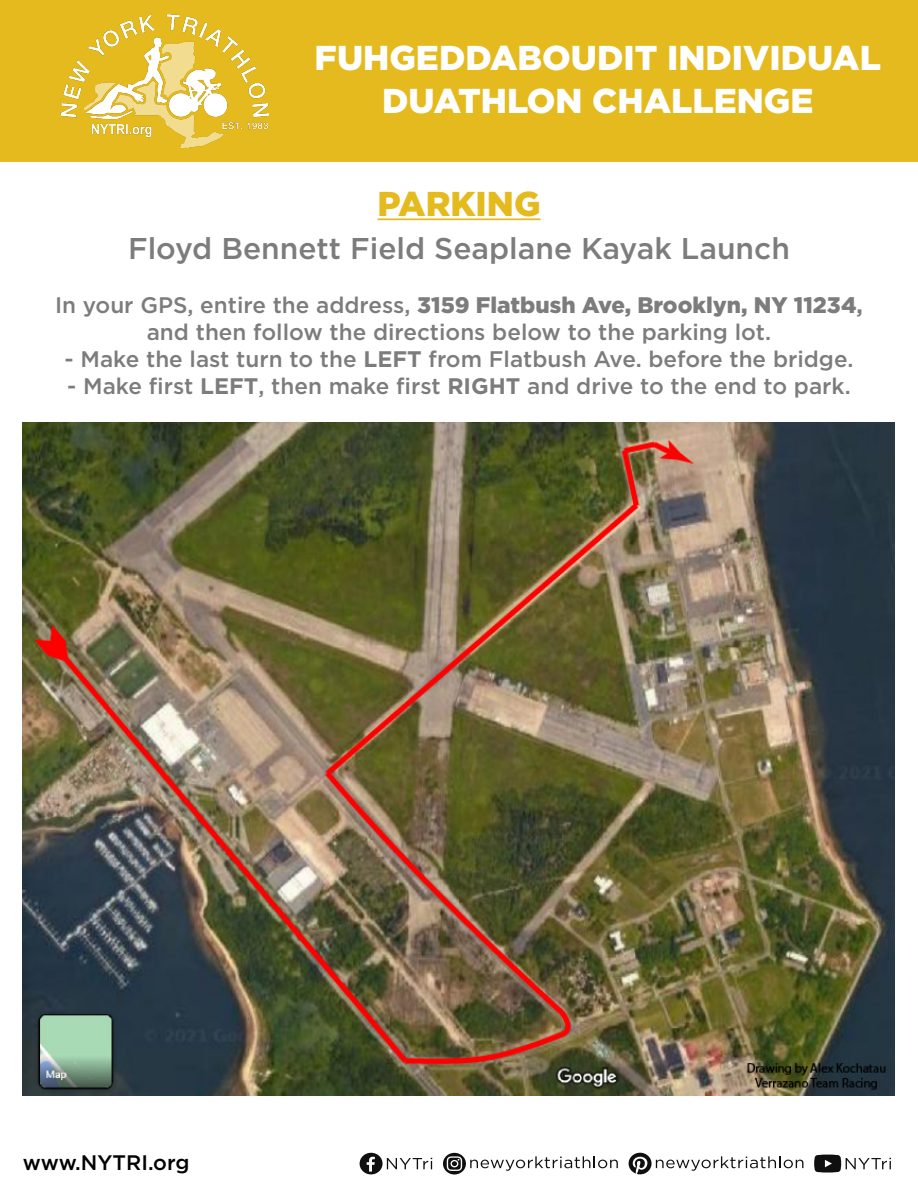
<style>
.page{position:relative;width:918px;height:1188px;background:#fff}
.page>*{position:absolute;margin:0;border:0;box-sizing:border-box;transform-origin:0 0}
.t1{font:900 34.5px/43.5px "Gotham";color:#fff;text-align:center}
.t2{font:900 34.5px "Gotham";color:#e5ba1f}
.t3{font:500 30px "Gotham";color:#7c7c7c}
.t4{font:500 22.5px/27px "Gotham";color:#7c7c7c;text-align:center}
.t5{font:500 21px "Gotham";color:#000}
.s1{font-weight:900}
.s2{font-weight:700}
</style>
<div class="page">
<div style="left:0;top:0;width:918px;height:162px;background:#e5ba1f"></div>
<img style="left:60px;top:15px;width:209px;height:132px">
<svg style="left:629px;top:1153px;width:174px;height:21px"></svg>
<svg style="left:360px;top:1153px;width:72px;height:21px"></svg>
<svg style="left:443px;top:1153px;width:175px;height:22px"></svg>
<svg style="left:814px;top:1155px;width:77px;height:18px"></svg>
<hr style="left:377px;top:218px;width:164px;height:2px;background:#e5ba1f">
<img style="left:23px;top:422px;width:872px;height:673px">
<h1 class="t1" style="left:315px;top:36px;width:568px">FUHGEDDABOUDIT INDIVIDUAL<br>DUATHLON CHALLENGE</h1>
<h1 class="t2" style="left:377px;top:180px;width:165px">PARKING</h1>
<h2 class="t3" style="left:128px;top:229px;width:663px">Floyd Bennett Field Seaplane Kayak Launch</h2>
<p class="t4" style="left:55px;top:292px;width:809px">In your GPS, entire the address, <span class="s1">3159 Flatbush Ave, Brooklyn, NY 11234</span><span class="s2">, </span>and then follow the directions below to the parking lot.</p>
<p class="t4" style="left:65px;top:346px;width:790px">- Make the last turn to the <span class="s2">LEFT</span> from Flatbush Ave. before the bridge.</p>
<p class="t4" style="left:67px;top:373px;width:785px">- Make first <span class="s2">LEFT</span>, then make first <span class="s2">RIGHT</span> and drive to the end to park.</p>
<p class="t5" style="left:23px;top:1148px;width:168px">www.NYTRI.org</p>
</div>
